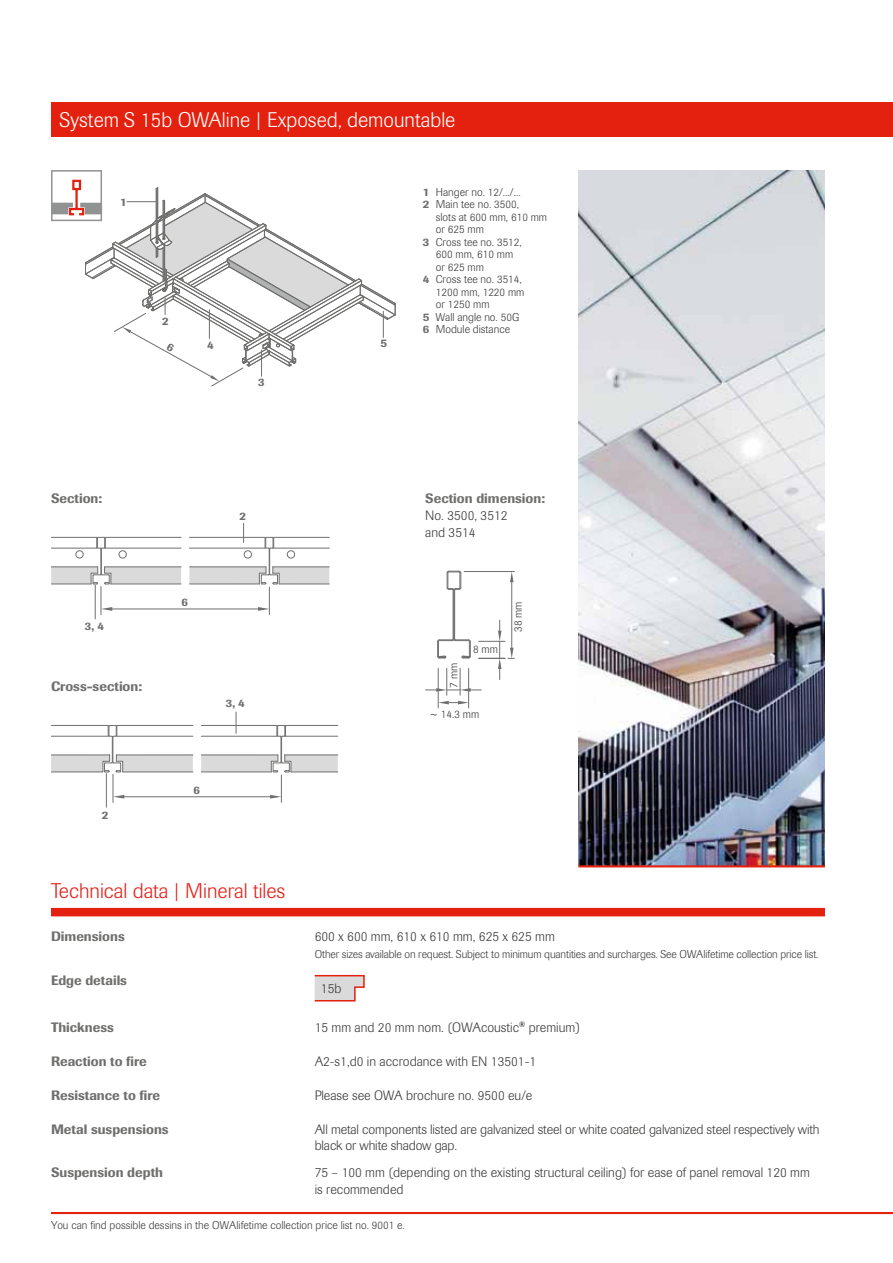
<style>
.page{position:relative;width:893px;height:1263px;background:#fff}
.page>*{position:absolute;margin:0;border:0;box-sizing:border-box;transform-origin:0 0}
.t1{font:300 21px "Imago Pro";color:#fff}
.t2{font:300 21px "Imago Pro";color:#e32119}
.t3{font:300 13.5px/16.5px "Imago Pro";color:#3b3b3a}
.t4{font:500 13.5px "Imago Pro";color:#6f6f6e}
.t5{font:300 11.25px "Imago Pro";color:#3b3b3a}
.t6{font:500 11.25px "Imago Pro";color:#6f6f6e}
.s1{font-weight:500;color:#6f6f6e}
</style>
<div class="page">
<div style="left:51px;top:102px;width:842px;height:34px;background:#e4200e"></div>
<img style="left:578px;top:170px;width:247px;height:695px">
<hr style="left:578px;top:865px;width:247px;height:2px;background:#e4200e">
<div style="left:51px;top:908px;width:774px;height:8px;background:#e4200e"></div>
<svg style="left:315px;top:975px;width:50px;height:26px"></svg>
<hr style="left:51px;top:1212px;width:842px;height:2px;background:#e4200e">
<hr style="left:112px;top:609px;width:146px;height:1px;background:#6f6f6e">
<hr style="left:95px;top:585px;width:1px;height:34px;background:#6f6f6e">
<svg style="left:51px;top:536px;width:130px;height:79px"></svg>
<svg style="left:189px;top:523px;width:140px;height:92px"></svg>
<hr style="left:106px;top:773px;width:1px;height:34px;background:#6f6f6e">
<hr style="left:124px;top:796px;width:146px;height:1px;background:#6f6f6e">
<svg style="left:51px;top:725px;width:142px;height:77px"></svg>
<svg style="left:201px;top:712px;width:137px;height:90px"></svg>
<hr style="left:438px;top:668px;width:1px;height:40px;background:#6f6f6e">
<hr style="left:468px;top:668px;width:1px;height:40px;background:#6f6f6e">
<svg style="left:438px;top:701px;width:31px;height:3px"></svg>
<svg style="left:425px;top:570px;width:89px;height:125px"></svg>
<svg style="left:51px;top:170px;width:345px;height:217px"></svg>
<h1 class="t1" style="left:60px;top:106px;width:397px">System S 15b OWAline | Exposed, demountable</h1>
<p class="t6" style="left:120px;top:195px;width:8px">1</p>
<p class="t6" style="left:162px;top:314px;width:8px">2</p>
<p class="t6" style="left:207px;top:337px;width:8px">4</p>
<p class="t6" style="left:258px;top:375px;width:8px">3</p>
<p class="t4" style="left:51px;top:490px;width:53px">Section:</p>
<p class="t6" style="left:85px;top:618px;width:20px">3, 4</p>
<p class="t4" style="left:51px;top:677px;width:93px">Cross-section:</p>
<p class="t6" style="left:102px;top:807px;width:8px">2</p>
<p class="t6" style="left:182px;top:595px;width:8px">6</p>
<p class="t6" style="left:239px;top:509px;width:8px">2</p>
<p class="t6" style="left:226px;top:696px;width:20px">3, 4</p>
<p class="t6" style="left:193px;top:783px;width:8px">6</p>
<p class="t6" style="left:380px;top:336px;width:8px">5</p>
<p class="t5" style="left:423px;top:184px;width:99px"><span class="s1">1</span> Hanger no. 12/.../...</p>
<p class="t5" style="left:423px;top:197px;width:98px"><span class="s1">2</span> Main tee no. 3500,</p>
<p class="t5" style="left:436px;top:209px;width:113px">slots at 600 mm, 610 mm</p>
<p class="t5" style="left:436px;top:222px;width:50px">or 625 mm</p>
<p class="t5" style="left:423px;top:234px;width:100px"><span class="s1">3</span> Cross tee no. 3512,</p>
<p class="t5" style="left:436px;top:247px;width:79px">600 mm, 610 mm</p>
<p class="t5" style="left:436px;top:259px;width:50px">or 625 mm</p>
<p class="t5" style="left:423px;top:272px;width:100px"><span class="s1">4</span> Cross tee no. 3514,</p>
<p class="t5" style="left:436px;top:284px;width:90px">1200 mm, 1220 mm</p>
<p class="t5" style="left:436px;top:297px;width:55px">or 1250 mm</p>
<p class="t5" style="left:423px;top:309px;width:98px"><span class="s1">5</span> Wall angle no. 50G</p>
<p class="t5" style="left:423px;top:322px;width:89px"><span class="s1">6</span> Module distance</p>
<p class="t4" style="left:425px;top:490px;width:121px">Section dimension:</p>
<p class="t3" style="left:425px;top:507px;width:84px">No. 3500, 3512 and 3514</p>
<p class="t5" style="left:446px;top:688px;width:26px;rotate:-90deg">7 mm</p>
<p class="t5" style="left:473px;top:642px;width:26px">8 mm</p>
<p class="t5" style="left:430px;top:707px;width:51px">~ 14.3 mm</p>
<p class="t5" style="left:510px;top:632px;width:32px;rotate:-90deg">38 mm</p>
<h1 class="t2" style="left:51px;top:877px;width:236px">Technical data | Mineral tiles</h1>
<p class="t4" style="left:51px;top:928px;width:75px">Dimensions</p>
<p class="t3" style="left:315px;top:928px;width:242px">600 x 600 mm, 610 x 610 mm, 625 x 625 mm</p>
<p class="t5" style="left:315px;top:947px;width:505px">Other sizes available on request. Subject to minimum quantities and surcharges. See OWAlifetime collection price list.</p>
<p class="t4" style="left:51px;top:971px;width:78px">Edge details</p>
<p class="t3" style="left:321px;top:980px;width:22px">15b</p>
<p class="t4" style="left:51px;top:1018px;width:64px">Thickness</p>
<p class="t3" style="left:315px;top:1018px;width:267px">15 mm and 20 mm nom. (OWAcoustic<sup>®</sup> premium)</p>
<p class="t4" style="left:51px;top:1052px;width:97px">Reaction to fire</p>
<p class="t3" style="left:315px;top:1052px;width:223px">A2-s1,d0 in accrodance with EN 13501-1</p>
<p class="t4" style="left:51px;top:1086px;width:111px">Resistance to fire</p>
<p class="t3" style="left:315px;top:1086px;width:219px">Please see OWA brochure no. 9500 eu/e</p>
<p class="t4" style="left:51px;top:1120px;width:119px">Metal suspensions</p>
<p class="t3" style="left:315px;top:1120px;width:506px">All metal components listed are galvanized steel or white coated galvanized steel respectively with black or white shadow gap.</p>
<p class="t4" style="left:51px;top:1164px;width:114px">Suspension depth</p>
<p class="t3" style="left:315px;top:1164px;width:497px">75 – 100 mm (depending on the existing structural ceiling) for ease of panel removal 120 mm is recommended</p>
<p class="t5" style="left:51px;top:1218px;width:355px">You can find possible dessins in the OWAlifetime collection price list no. 9001 e.</p>
</div>
